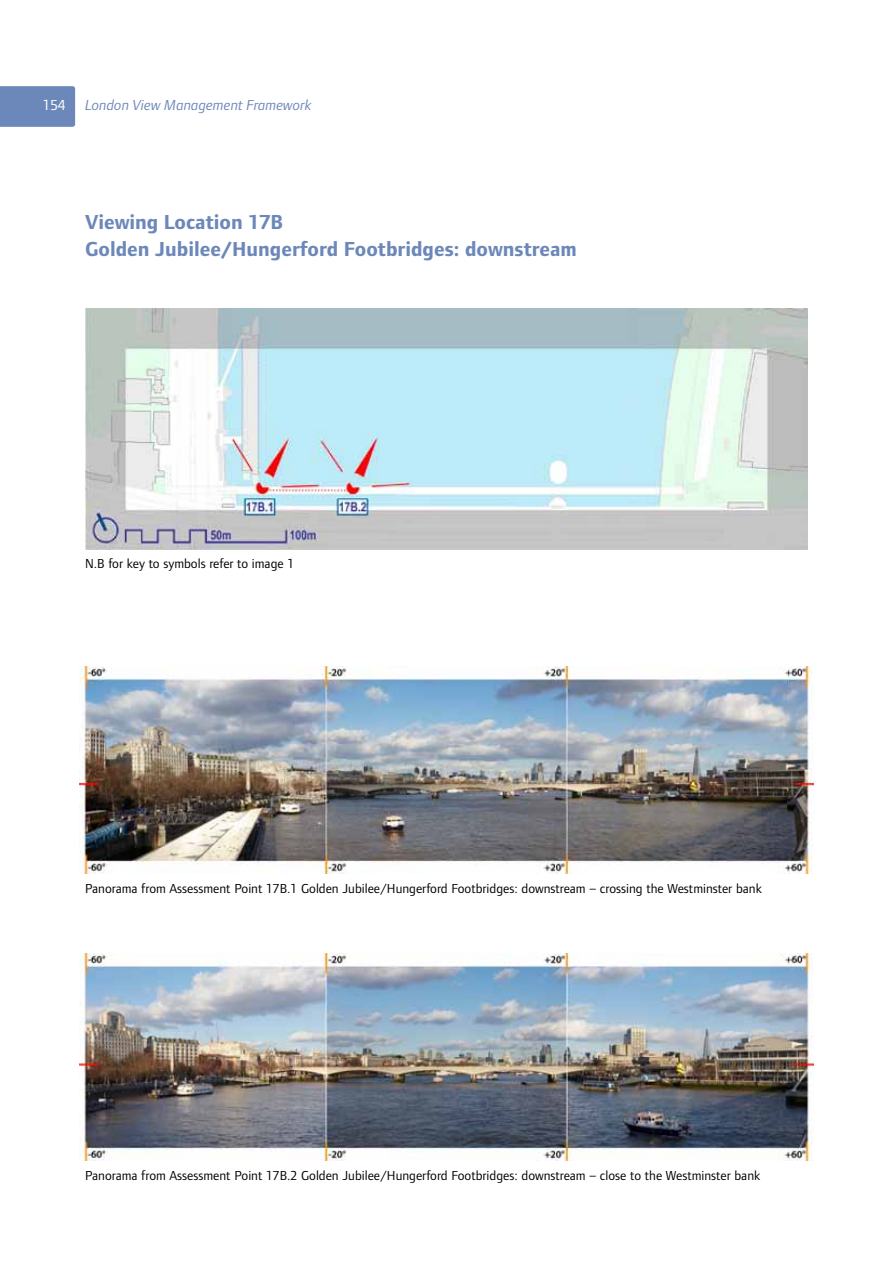
<style>
.page{position:relative;width:893px;height:1263px;background:#fff}
.page>*{position:absolute;margin:0;border:0;box-sizing:border-box;transform-origin:0 0}
.t1{font:700 21px/27px "Foundry Form Sans";color:#6c87b9}
.t2{font:italic 15px "Foundry Form Sans";color:#6c87b9}
.t3{font:15px "Foundry Form Sans";color:#fff}
.t4{font:13.5px "Foundry Form Sans";color:#000}
</style>
<div class="page">
<div style="left:0;top:86px;width:75px;height:41px;background:#6c87b9"></div>
<img style="left:85px;top:308px;width:723px;height:241px">
<img style="left:79px;top:667px;width:735px;height:207px">
<img style="left:79px;top:954px;width:735px;height:206px">
<p class="t3" style="left:43px;top:97px;width:24px">154</p>
<p class="t2" style="left:85px;top:97px;width:228px">London View Management Framework</p>
<h1 class="t1" style="left:85px;top:208px;width:493px">Viewing Location 17B<br>Golden Jubilee/Hungerford Footbridges: downstream</h1>
<p class="t4" style="left:85px;top:556px;width:211px">N.B for key to symbols refer to image 1</p>
<p class="t4" style="left:85px;top:881px;width:678px">Panorama from Assessment Point 17B.1 Golden Jubilee/Hungerford Footbridges: downstream – crossing the Westminster bank</p>
<p class="t4" style="left:85px;top:1168px;width:677px">Panorama from Assessment Point 17B.2 Golden Jubilee/Hungerford Footbridges: downstream – close to the Westminster bank</p>
</div>
